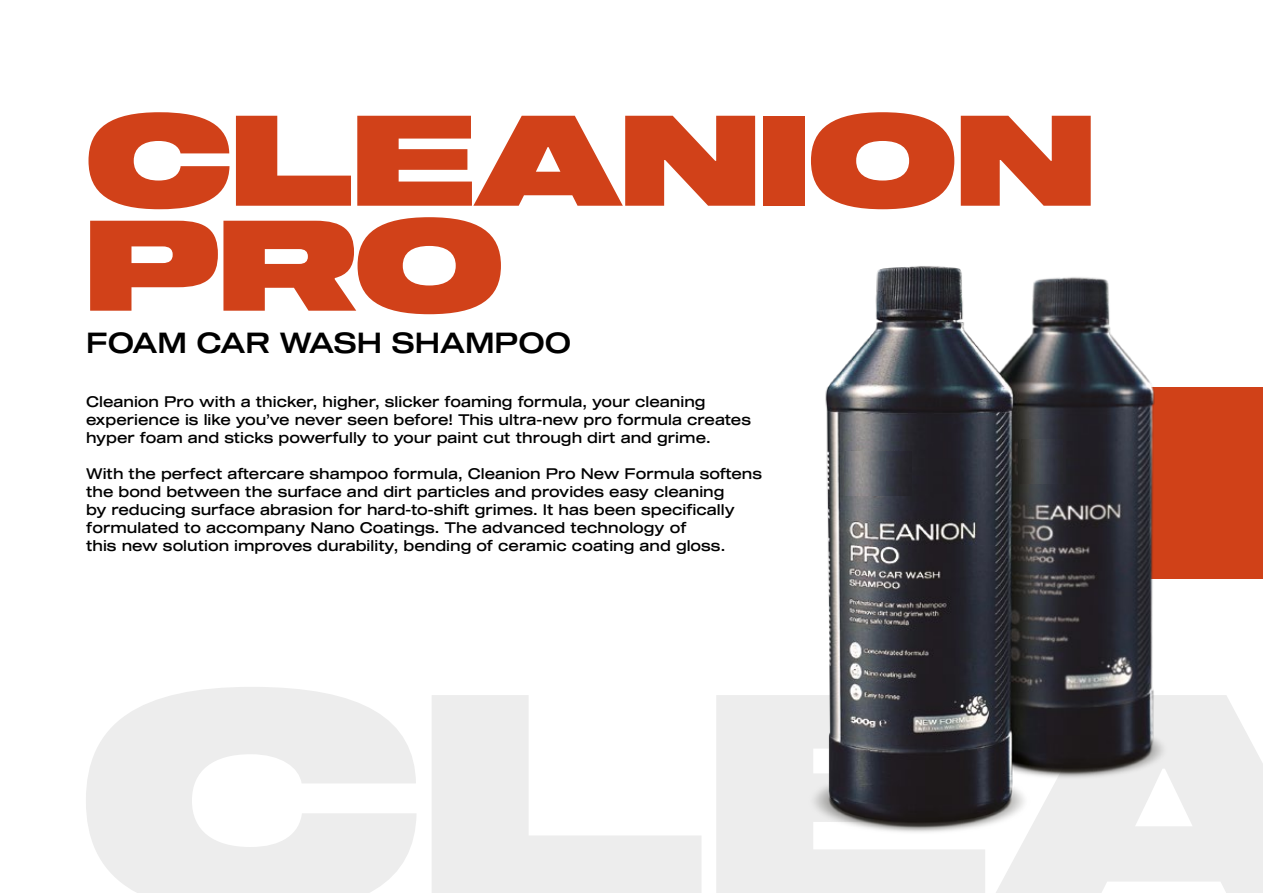
<style>
.page{position:relative;width:1263px;height:893px;background:#fff}
.page>*{position:absolute;margin:0;border:0;box-sizing:border-box;transform-origin:0 0}
.t1{font:126px/105px "Shapiro 95 Super Extd";color:#d14119}
.t2{font:28.5px "Shapiro 55 Middle Wide";color:#000}
.t3{font:15px/18px "Shapiro 45 Welter Wide";color:#000}
</style>
<div class="page">
<div style="left:951px;top:387px;width:312px;height:191px;background:#d04118"></div>
<img style="left:814px;top:266px;width:440px;height:566px">
<img style="left:845px;top:452px;width:67px;height:43px">
<img style="left:1018px;top:440px;width:47px;height:43px">
<h1 class="t1" style="left:86px;top:114px;width:1010px">CLEANION<br>PRO</h1>
<h2 class="t2" style="left:86px;top:322px;width:487px">FOAM CAR WASH SHAMPOO</h2>
<p class="t3" style="left:86px;top:393px;width:666px">Cleanion Pro with a thicker, higher, slicker foaming formula, your cleaning experience is like you’ve never seen before! This ultra-new pro formula creates hyper foam and sticks powerfully to your paint cut through dirt and grime.</p>
<p class="t3" style="left:86px;top:465px;width:677px">With the perfect aftercare shampoo formula, Cleanion Pro New Formula softens the bond between the surface and dirt particles and provides easy cleaning<br>by reducing surface abrasion for hard-to-shift grimes. It has been specifically formulated to accompany Nano Coatings. The advanced technology of<br>this new solution improves durability, bending of ceramic coating and gloss.</p>
</div>
